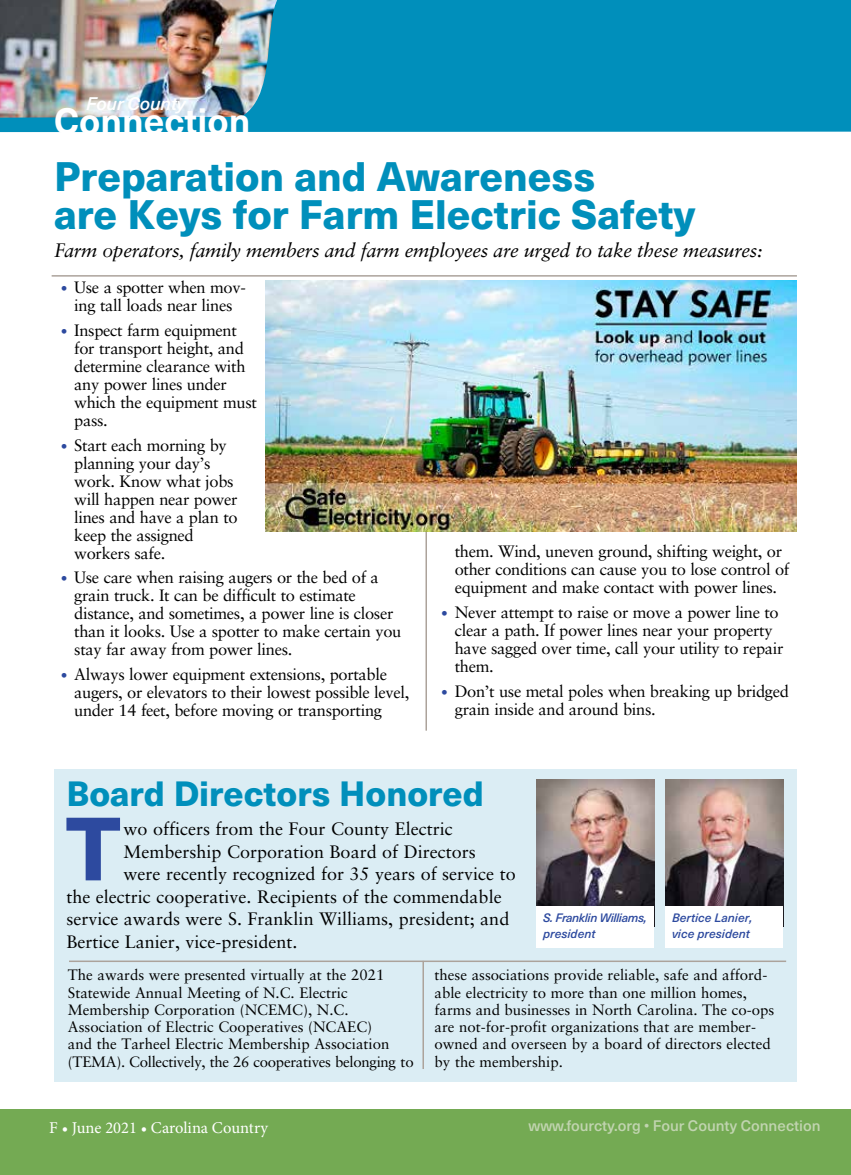
<style>
.page{position:relative;width:851px;height:1175px;background:#fff}
.page>*{position:absolute;margin:0;border:0;box-sizing:border-box;transform-origin:0 0}
.t1{font:800 87.9px "Neue Haas Unica W1 G";color:#2d4a9f}
.t2{font:800 40.5px/37.5px "Neue Haas Unica W1 G";color:#008fbb}
.t3{font:700 36px "Neue Haas Unica W1 G";color:#fff}
.t4{font:800 34.5px "Neue Haas Unica W1 G";color:#008fbb}
.t5{font:italic 19.5px "Sabon";letter-spacing:-.02em;color:#000}
.t6{font:18px "Sabon";color:#000}
.t7{font:italic 500 18px "Neue Haas Unica W1 G";letter-spacing:-.01em;color:#fff}
.t8{font:16.5px/18px "Sabon";letter-spacing:-.02em;color:#000}
.t9{font:16.5px "Minion Pro";color:#fff}
.t10{font:15px/17.2px "Sabon";color:#000}
.t11{font:500 15px "Neue Haas Unica W1 G";color:#c1d4b0}
.t12{font:italic 500 12px/15.8px "Neue Haas Unica W1 G";letter-spacing:-.03em;color:#2d4a9f}
.t13{font:italic 500 12px/15.8px "Neue Haas Unica W1 G";color:#2d4a9f}
.s1{font-size:13.5px;color:#2d4a9f}
</style>
<div class="page">
<div style="left:0;top:1109px;width:850px;height:65px;background:#74aa53"></div>
<img style="left:0;top:0;width:850px;height:132px">
<div style="left:54px;top:769px;width:742px;height:313px;background:#dbedf4"></div>
<hr style="left:69px;top:960px;width:717px;height:2px;background:#aca39b">
<hr style="left:422px;top:960px;width:2px;height:109px;background:#aca39b">
<hr style="left:52px;top:275px;width:744px;height:2px;background:#aca39b">
<hr style="left:425px;top:285px;width:2px;height:445px;background:#aca39b">
<img style="left:536px;top:779px;width:118px;height:127px">
<div style="left:536px;top:906px;width:118px;height:41px;background:#fff"></div>
<img style="left:665px;top:779px;width:118px;height:127px">
<div style="left:665px;top:906px;width:118px;height:41px;background:#fff"></div>
<img style="left:265px;top:281px;width:531px;height:250px">
<p class="t7" style="left:86px;top:90px;width:101px">Four County</p>
<h3 class="t3" style="left:54px;top:94px;width:198px">Connection</h3>
<h2 class="t2" style="left:54px;top:156px;width:642px">Preparation and Awareness<br>are Keys for Farm Electric Safety</h2>
<p class="t5" style="left:54px;top:238px;width:710px">Farm operators, family members and farm employees are urged to take these measures:</p>
<p class="t8" style="left:61px;top:278px;width:187px;text-align:center"><span class="s1">•</span> Use a spotter when mov&shy;ing tall loads near lines</p>
<p class="t8" style="left:74px;top:321px;width:184px;text-indent:-14px"><span class="s1">•</span> Inspect farm equipment for transport height, and determine clearance with any power lines under which the equipment must pass.</p>
<p class="t8" style="left:74px;top:436px;width:165px;text-indent:-14px"><span class="s1">•</span> Start each morning by planning your day’s work. Know what jobs will happen near power lines and have a plan to keep the assigned workers safe.</p>
<p class="t8" style="left:74px;top:568px;width:328px;text-indent:-14px"><span class="s1">•</span> Use care when raising augers or the bed of a grain truck. It can be difficult to estimate distance, and sometimes, a power line is closer than it looks. Use a spotter to make certain you stay far away from power lines.</p>
<p class="t8" style="left:74px;top:665px;width:336px;text-indent:-14px"><span class="s1">•</span> Always lower equipment extensions, portable augers, or elevators to their lowest possible level, under 14 feet, before moving or transporting</p>
<p class="t8" style="left:454px;top:542px;width:336px">them. Wind, uneven ground, shifting weight, or other conditions can cause you to lose control of equipment and make contact with power lines.</p>
<p class="t8" style="left:454px;top:603px;width:330px;text-indent:-14px"><span class="s1">•</span> Never attempt to raise or move a power line to clear a path. If power lines near your property have sagged over time, call your utility to repair them.</p>
<p class="t8" style="left:454px;top:682px;width:336px;text-indent:-14px"><span class="s1">•</span> Don’t use metal poles when breaking up bridged grain inside and around bins.</p>
<h3 class="t4" style="left:66px;top:767px;width:419px">Board Directors Honored</h3>
<h1 class="t1" style="left:66px;top:780px;width:57px">T</h1>
<p class="t6" style="left:123px;top:818px;width:331px">wo officers from the Four County Electric</p>
<p class="t6" style="left:123px;top:841px;width:354px">Membership Corporation Board of Directors</p>
<p class="t6" style="left:123px;top:863px;width:394px">were recently recognized for 35 years of service to</p>
<p class="t6" style="left:66px;top:886px;width:436px">the electric cooperative. Recipients of the commendable</p>
<p class="t6" style="left:66px;top:908px;width:444px">service awards were S. Franklin Williams, president; and</p>
<p class="t6" style="left:66px;top:931px;width:232px">Bertice Lanier, vice-president.</p>
<p class="t10" style="left:68px;top:966px;width:347px">The awards were presented virtually at the 2021<br>Statewide Annual Meeting of N.C. Electric Membership Corporation (NCEMC), N.C.<br>Association of Electric Cooperatives (NCAEC)<br>and the Tarheel Electric Membership Association (TEMA). Collectively, the 26 cooperatives belonging to</p>
<p class="t10" style="left:434px;top:966px;width:341px">these associations provide reliable, safe and afford&shy;able electricity to more than one million homes, farms and businesses in North Carolina. The co-ops are not-for-profit organizations that are member&shy;owned and overseen by a board of directors elected by the membership.</p>
<p class="t12" style="left:543px;top:909px;width:105px">S. Franklin Williams, president</p>
<p class="t13" style="left:672px;top:909px;width:82px">Bertice Lanier, vice president</p>
<p class="t9" style="left:49px;top:1116px;width:220px">F • June 2021 • Carolina Country</p>
<p class="t11" style="left:528px;top:1114px;width:294px">www.fourcty.org • Four County Connection</p>
</div>
